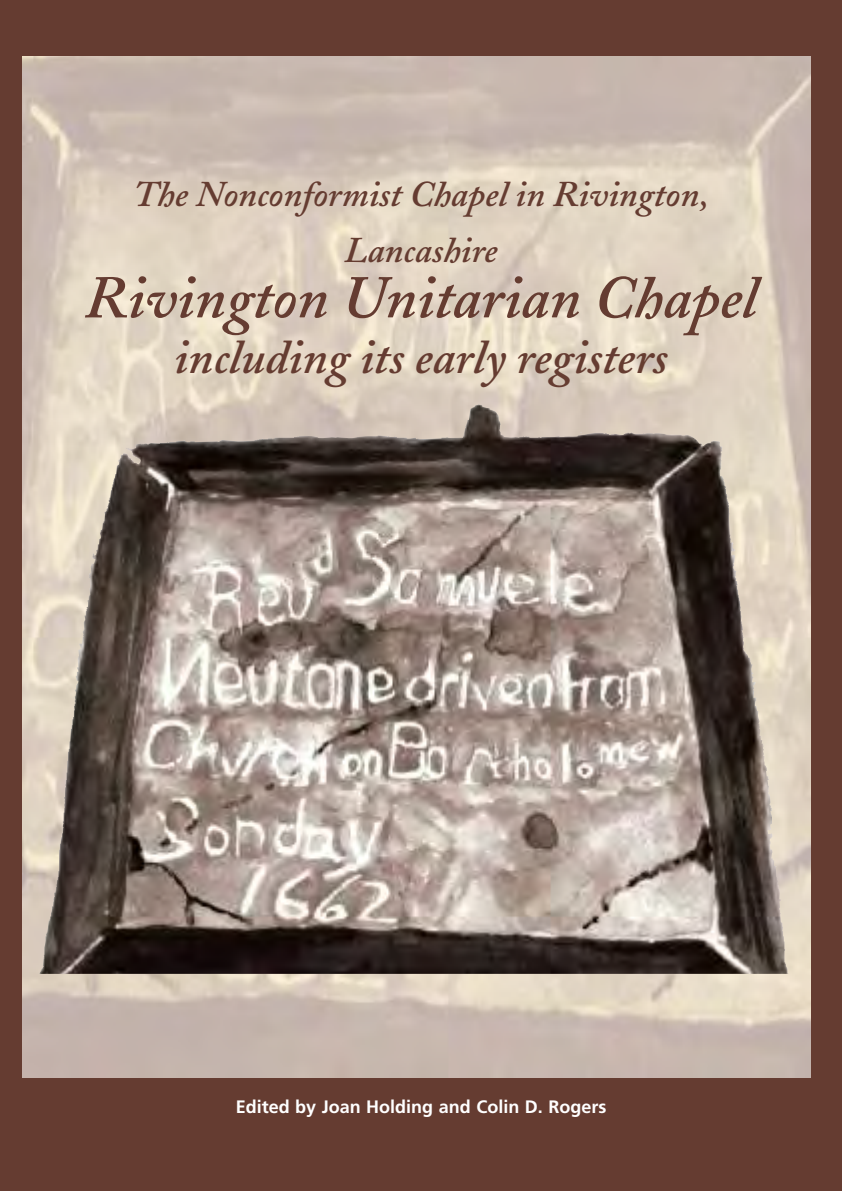
<style>
.page{position:relative;width:842px;height:1191px;background:#653c31}
.page>*{position:absolute;margin:0;border:0;box-sizing:border-box;transform-origin:0 0}
.t1{font:italic 600 60px "Adobe Caslon";color:#653c31}
.t2{font:italic 600 48px "Adobe Caslon";color:#653c31}
.t3{font:italic 600 36px/55.6px "Adobe Caslon";color:#653c31;text-align:center}
.t4{font:700 18px "Frutiger";color:#fff}
</style>
<div class="page">
<img style="left:23px;top:57px;width:788px;height:1020px">
<img style="left:39px;top:438px;width:229px;height:535px">
<p class="t3" style="left:134px;top:171px;width:576px">The Nonconformist Chapel in Rivington,<br>Lancashire</p>
<h1 class="t1" style="left:85px;top:277px;width:674px">Rivington Unitarian Chapel</h1>
<h2 class="t2" style="left:174px;top:341px;width:495px">including its early registers</h2>
<p class="t4" style="left:236px;top:1099px;width:372px">Edited by Joan Holding and Colin D. Rogers</p>
</div>
